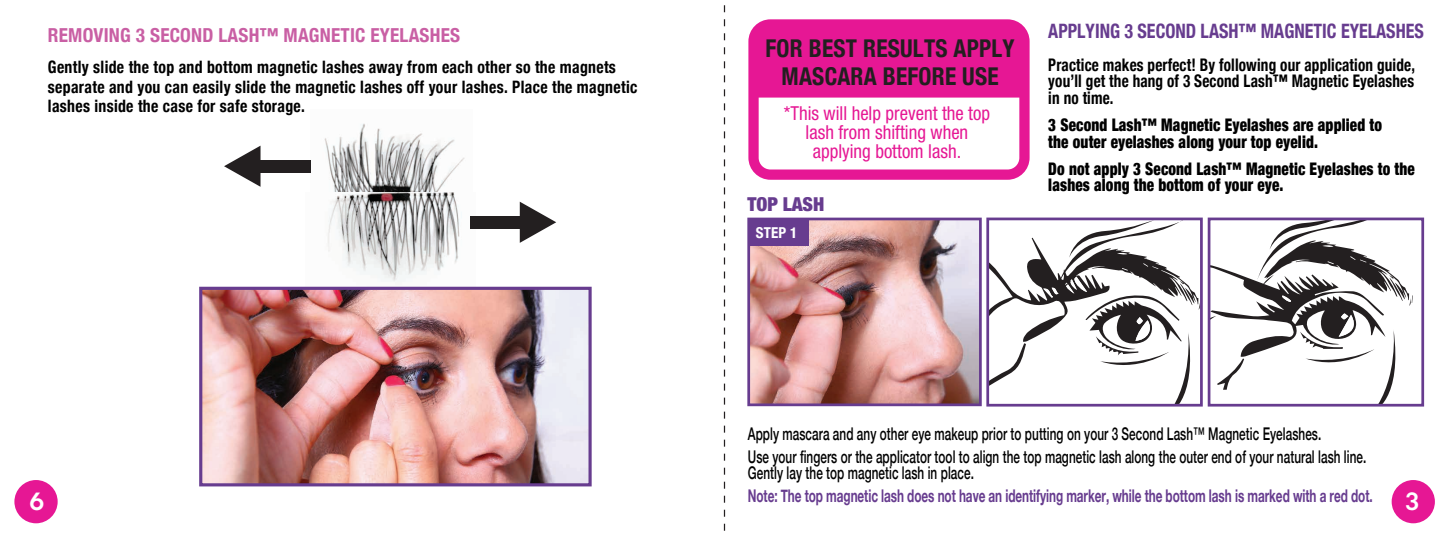
<style>
.page{position:relative;width:1449px;height:536px;background:#fff}
.page>*{position:absolute;margin:0;border:0;box-sizing:border-box;transform-origin:0 0}
.t1{font:700 condensed 24.5px/28px "Helvetica Neue";letter-spacing:.01em;color:#231f20;text-align:center;scale:.95 1}
.t2{font:22.75px "Futura Maxi CG Demi";color:#fff}
.t3{font:700 condensed 19.78px "Helvetica Neue";color:#673c8f;scale:.91 1}
.t4{font:condensed 19.25px/19.2px "Helvetica Neue";color:#e61794;text-align:center}
.t5{font:700 condensed 19.25px "Helvetica Neue";letter-spacing:.01em;color:#c95fa4}
.t6{font:900 condensed 19.25px "Helvetica Neue";letter-spacing:-.005em;color:#673c8f}
.t7{font:500 17.5px/22.8px "Helvetica Neue";letter-spacing:.005em;color:#000;scale:.67 1}
.t8{font:700 17.5px "Helvetica Neue";letter-spacing:-.005em;color:#673c8f;scale:.67 1}
.t9{font:900 condensed 17.32px/16.6px "Helvetica Neue";letter-spacing:.01em;color:#000;scale:.88 1}
.t10{font:700 condensed 17.32px/16.6px "Helvetica Neue";letter-spacing:.01em;color:#000;text-align:justify;scale:.88 1}
.t11{font:700 condensed 17.15px/19.2px "Helvetica Neue";letter-spacing:.02em;color:#000;scale:.92 1}
.t12{font:700 condensed 15.05px "Helvetica Neue";color:#fff}
</style>
<div class="page">
<svg style="left:1212px;top:221px;width:201px;height:181px"></svg>
<svg style="left:990px;top:221px;width:209px;height:181px"></svg>
<svg style="left:724px;top:5px;width:1px;height:526px"></svg>
<div style="left:14px;top:480px;width:44px;height:43px;background:#e61794;border-radius:50%"></div>
<div style="left:1392px;top:480px;width:43px;height:43px;background:#e61794;border-radius:50%"></div>
<img style="left:751px;top:221px;width:227px;height:181px">
<div style="left:747px;top:217px;width:235px;height:189px;border:3px solid #673c8f"></div>
<div style="left:749px;top:219px;width:59px;height:27px;background:#673c8f"></div>
<img style="left:310px;top:123px;width:155px;height:69px">
<img style="left:328px;top:192px;width:148px;height:90px">
<div style="left:260px;top:160px;width:50px;height:12px;background:#231f20"></div>
<svg style="left:224px;top:146px;width:37px;height:41px"></svg>
<div style="left:470px;top:216px;width:50px;height:12px;background:#231f20"></div>
<svg style="left:520px;top:202px;width:36px;height:41px"></svg>
<img style="left:203px;top:290px;width:385px;height:192px">
<div style="left:199px;top:286px;width:393px;height:200px;border:3px solid #673c8f"></div>
<div style="left:986px;top:217px;width:217px;height:189px;border:3px solid #673c8f"></div>
<div style="left:1208px;top:217px;width:216px;height:189px;border:3px solid #673c8f"></div>
<svg style="left:748px;top:19px;width:282px;height:161px"></svg>
<div style="left:754px;top:22px;width:270px;height:75px;background:#e61794"></div>
<p class="t5" style="left:48px;top:19px;width:414px">REMOVING 3 SECOND LASH™ MAGNETIC EYELASHES</p>
<p class="t11" style="left:48px;top:57px;width:642px">Gently slide the top and bottom magnetic lashes away from each other so the magnets separate and you can easily slide the magnetic lashes off your lashes. Place the magnetic lashes inside the case for safe storage.</p>
<h1 class="t1" style="left:766px;top:33px;width:264px">FOR BEST RESULTS APPLY<br>MASCARA BEFORE USE</h1>
<p class="t4" style="left:784px;top:103px;width:208px">*This will help prevent the top lash from shifting when applying bottom lash.</p>
<p class="t6" style="left:748px;top:192px;width:78px">TOP LASH</p>
<p class="t12" style="left:756px;top:220px;width:43px">STEP 1</p>
<p class="t3" style="left:1048px;top:15px;width:414px">APPLYING 3 SECOND LASH™ MAGNETIC EYELASHES</p>
<p class="t10" style="left:1048px;top:55px;width:418px">Practice makes perfect! By following our application guide, you’ll get the hang of 3 Second Lash™ Magnetic Eyelashes in no time.</p>
<p class="t9" style="left:1048px;top:115px;width:381px">3 Second Lash™ Magnetic Eyelashes are applied to the outer eyelashes along your top eyelid.</p>
<p class="t9" style="left:1048px;top:159px;width:418px">Do not apply 3 Second Lash™ Magnetic Eyelashes to the lashes along the bottom of your eye.</p>
<p class="t7" style="left:748px;top:421px;width:925px">Apply mascara and any other eye makeup prior to putting on your 3 Second Lash™ Magnetic Eyelashes.<br>Use your fingers or the applicator tool to align the top magnetic lash along the outer end of your natural lash line.</p>
<p class="t7" style="left:748px;top:460px;width:339px">Gently lay the top magnetic lash in place.</p>
<p class="t8" style="left:748px;top:481px;width:934px">Note: The top magnetic lash does not have an identifying marker, while the bottom lash is marked with a red dot.</p>
<h2 class="t2" style="left:29px;top:487px;width:17px">6</h2>
<h2 class="t2" style="left:1405px;top:487px;width:17px">3</h2>
</div>
